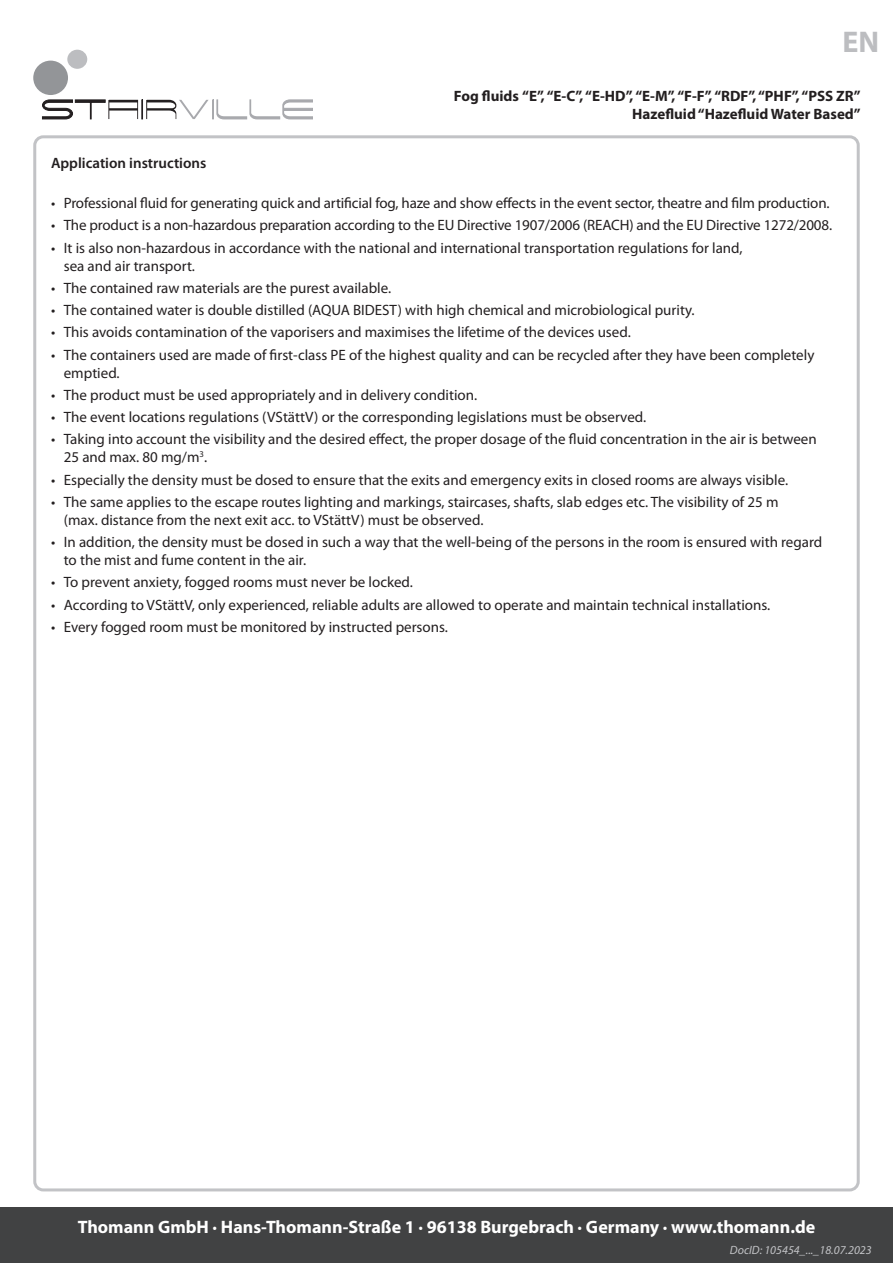
<style>
.page{position:relative;width:893px;height:1263px;background:#fff}
.page>*{position:absolute;margin:0;border:0;box-sizing:border-box;transform-origin:0 0}
.LK{font:700 30px "Myriad Pro";color:#bcbdc0}
.t1{font:700 18px "Myriad Pro";color:#fff}
.t2{font:15px/18px "Myriad Pro";color:#231f20}
.t3{font:700 15px/18px "Myriad Pro";color:#231f20;text-align:right}
.Head{font:600 15px "Myriad Pro";color:#231f20}
.t4{font:italic 12px "Myriad Pro";color:#c2c3c6}
</style>
<div class="page">
<div style="left:0;top:1208px;width:893px;height:55px;background:#414243"></div>
<div style="left:67px;top:50px;width:20px;height:19px;background:#bcbdc0;border-radius:50%"></div>
<div style="left:33px;top:61px;width:35px;height:34px;background:#939598;border-radius:50%"></div>
<svg style="left:42px;top:100px;width:271px;height:19px"></svg>
<p class="LK" style="left:842px;top:23px;width:38px">EN</p>
<p class="t3" style="left:454px;top:87px;width:408px">Fog fluids “E”, “E-C”, “E-HD”, “E-M”, “F-F”, “RDF”, “PHF”, “PSS ZR”<br>Hazefluid “Hazefluid Water Based”</p>
<p class="Head" style="left:51px;top:153px;width:157px">Application instructions</p>
<p class="t2" style="left:51px;top:194px;width:780px">• Professional fluid for generating quick and artificial fog, haze and show effects in the event sector, theatre and film production.</p>
<p class="t2" style="left:51px;top:216px;width:783px">• The product is a non-hazardous preparation according to the EU Directive 1907/2006 (REACH) and the EU Directive 1272/2008.</p>
<p class="t2" style="left:64px;top:238px;width:680px;text-indent:-13px">• It is also non-hazardous in accordance with the national and international transportation regulations for land, sea and air transport.</p>
<p class="t2" style="left:51px;top:279px;width:342px">• The contained raw materials are the purest available.</p>
<p class="t2" style="left:51px;top:301px;width:645px">• The contained water is double distilled (AQUA BIDEST) with high chemical and microbiological purity.</p>
<p class="t2" style="left:51px;top:323px;width:581px">• This avoids contamination of the vaporisers and maximises the lifetime of the devices used.</p>
<p class="t2" style="left:64px;top:345px;width:752px;text-indent:-13px">• The containers used are made of first-class PE of the highest quality and can be recycled after they have been completely emptied.</p>
<p class="t2" style="left:51px;top:386px;width:428px">• The product must be used appropriately and in delivery condition.</p>
<p class="t2" style="left:51px;top:408px;width:597px">• The event locations regulations (VStättV) or the corresponding legislations must be observed.</p>
<p class="t2" style="left:64px;top:430px;width:754px;text-indent:-13px">• Taking into account the visibility and the desired effect, the proper dosage of the fluid concentration in the air is between<br>25 and max. 80 mg/m<sup>3</sup>.</p>
<p class="t2" style="left:51px;top:470px;width:739px">• Especially the density must be dosed to ensure that the exits and emergency exits in closed rooms are always visible.</p>
<p class="t2" style="left:64px;top:493px;width:716px;text-indent:-13px">• The same applies to the escape routes lighting and markings, staircases, shafts, slab edges etc. The visibility of 25 m (max. distance from the next exit acc. to VStättV) must be observed.</p>
<p class="t2" style="left:64px;top:533px;width:760px;text-indent:-13px">• In addition, the density must be dosed in such a way that the well-being of the persons in the room is ensured with regard to the mist and fume content in the air.</p>
<p class="t2" style="left:51px;top:573px;width:363px">• To prevent anxiety, fogged rooms must never be locked.</p>
<p class="t2" style="left:51px;top:595px;width:721px">• According to VStättV, only experienced, reliable adults are allowed to operate and maintain technical installations.</p>
<p class="t2" style="left:51px;top:618px;width:398px">• Every fogged room must be monitored by instructed persons.</p>
<p class="t1" style="left:78px;top:1215px;width:739px">Thomann GmbH · Hans-Thomann-Straße 1 · 96138 Burgebrach · Germany · www.thomann.de</p>
<p class="t4" style="left:730px;top:1243px;width:143px">DocID: 105454_..._18.07.2023</p>
</div>
